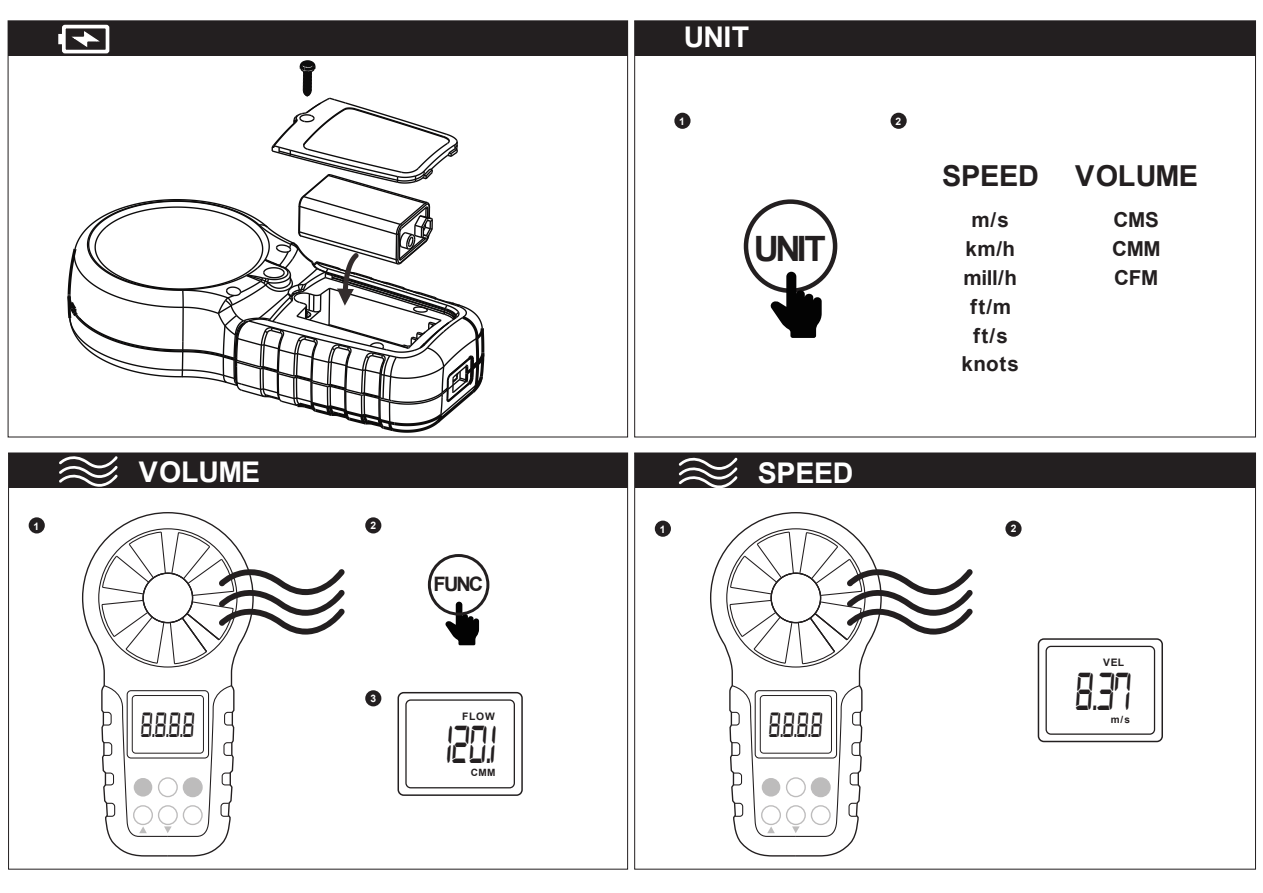
<style>
.page{position:relative;width:1263px;height:893px;background:#fff}
.page>*{position:absolute;margin:0;border:0;box-sizing:border-box;transform-origin:0 0}
.t1{font:italic 56.85px "Digital 7";color:#231f20;scale:.68 1}
.t2{font:italic 37.35px "Digital 7";color:#231f20;scale:.68 1}
.t3{font:700 34.95px "Arial";color:#231f20}
.t4{font:700 28.8px "Arial";letter-spacing:-.01em;color:#231f20}
.t5{font:700 28.5px "Arial";letter-spacing:-.01em;color:#fff}
.t6{font:700 20.55px/28.8px "Arial";letter-spacing:.02em;color:#231f20;text-align:center}
.t7{font:700 20.55px/28.8px "Arial";letter-spacing:-.005em;color:#231f20;text-align:justify}
.t8{font:700 19.95px "Arial";color:#231f20}
.t9{font:700 10.35px "Arial";color:#fff}
.t10{font:700 10.35px "Arial";letter-spacing:.075em;color:#231f20}
.t11{font:700 10.05px "Arial";color:#231f20}
</style>
<div class="page">
<div style="left:9px;top:453px;width:619px;height:35px;background:#231f20"></div>
<div style="left:635px;top:453px;width:620px;height:35px;background:#231f20"></div>
<div style="left:8px;top:21px;width:620px;height:34px;background:#231f20"></div>
<div style="left:635px;top:21px;width:620px;height:34px;background:#231f20"></div>
<svg style="left:710px;top:512px;width:263px;height:345px"></svg>
<div style="left:1005px;top:521px;width:16px;height:16px;background:#231f20;border-radius:50%"></div>
<div style="left:1038px;top:638px;width:125px;height:104px;border:1px solid #231f20;border-radius:5px"></div>
<div style="left:1045px;top:646px;width:110px;height:89px;border:1px solid #231f20;border-radius:5px"></div>
<div style="left:655px;top:521px;width:16px;height:16px;background:#231f20;border-radius:50%"></div>
<div style="left:29px;top:517px;width:16px;height:16px;background:#231f20;border-radius:50%"></div>
<div style="left:674px;top:113px;width:16px;height:16px;background:#231f20;border-radius:50%"></div>
<div style="left:744px;top:199px;width:93px;height:94px;border:4px solid #231f20;border-radius:50%"></div>
<svg style="left:770px;top:272px;width:52px;height:66px"></svg>
<div style="left:890px;top:113px;width:17px;height:16px;background:#231f20;border-radius:50%"></div>
<svg style="left:82px;top:512px;width:263px;height:345px"></svg>
<div style="left:365px;top:517px;width:16px;height:16px;background:#231f20;border-radius:50%"></div>
<div style="left:365px;top:690px;width:16px;height:16px;background:#231f20;border-radius:50%"></div>
<div style="left:397px;top:692px;width:126px;height:104px;border:1px solid #231f20;border-radius:5px"></div>
<div style="left:405px;top:699px;width:110px;height:89px;border:1px solid #231f20;border-radius:5px"></div>
<svg style="left:445px;top:602px;width:34px;height:43px"></svg>
<div style="left:428px;top:554px;width:61px;height:61px;border:3px solid #231f20;border-radius:50%"></div>
<svg style="left:679px;top:452px;width:58px;height:36px"></svg>
<div style="left:62px;top:25px;width:47px;height:28px;border:4px solid #fff"></div>
<div style="left:58px;top:34px;width:7px;height:10px;background:#bfbdbe"></div>
<svg style="left:59px;top:30px;width:427px;height:457px"></svg>
<p class="t9" style="left:34px;top:519px;width:7px">1</p>
<h3 class="t5" style="left:139px;top:452px;width:123px">VOLUME</h3>
<h2 class="t2" style="left:141px;top:709px;width:81px">8.8.8.8</h2>
<p class="t9" style="left:371px;top:518px;width:7px">2</p>
<p class="t9" style="left:371px;top:691px;width:7px">3</p>
<p class="t8" style="left:434px;top:570px;width:51px">FUNC</p>
<p class="t10" style="left:462px;top:709px;width:34px">FLOW</p>
<h1 class="t1" style="left:446px;top:720px;width:75px">120.1</h1>
<p class="t11" style="left:471px;top:766px;width:26px">CMM</p>
<h3 class="t5" style="left:684px;top:17px;width:67px">UNIT</h3>
<p class="t9" style="left:679px;top:114px;width:7px">1</p>
<h3 class="t3" style="left:754px;top:224px;width:74px">UNIT</h3>
<p class="t9" style="left:660px;top:522px;width:7px">1</p>
<h3 class="t5" style="left:758px;top:453px;width:97px">SPEED</h3>
<p class="t9" style="left:896px;top:114px;width:7px">2</p>
<h3 class="t4" style="left:942px;top:156px;width:98px">SPEED</h3>
<h3 class="t4" style="left:1075px;top:156px;width:125px">VOLUME</h3>
<p class="t6" style="left:961px;top:206px;width:59px">m/s km/h mill/h ft/m ft/s knots</p>
<p class="t7" style="left:1112px;top:206px;width:50px">CMS CMM CFM</p>
<p class="t9" style="left:1011px;top:521px;width:7px">2</p>
<h2 class="t2" style="left:769px;top:709px;width:81px">8.8.8.8</h2>
<p class="t10" style="left:1103px;top:655px;width:23px">VEL</p>
<h1 class="t1" style="left:1075px;top:666px;width:84px">8.37</h1>
<p class="t11" style="left:1111px;top:712px;width:21px">m/s</p>
</div>
